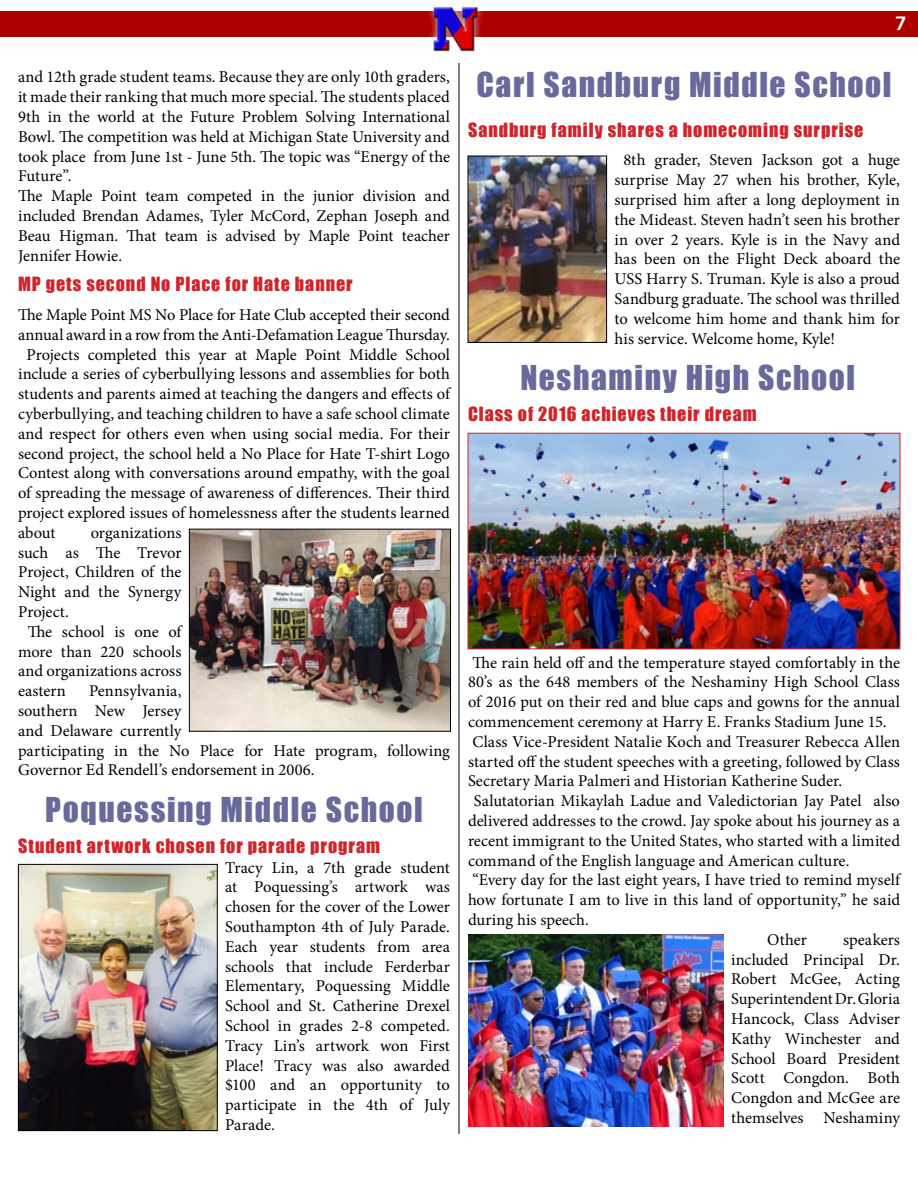
<style>
.page{position:relative;width:918px;height:1188px;background:#fff}
.page>*{position:absolute;margin:0;border:0;box-sizing:border-box;transform-origin:0 0}
.t1{font:31.5px "Impact";letter-spacing:.05em;color:#69699e}
.t2{font:18px "Impact";letter-spacing:.055em;color:#d2232a}
.t3{font:700 18px "News Gothic";color:#fff}
.t4{font:16.5px/19.8px "Minion Pro";color:#000;text-align:justify}
</style>
<div class="page">
<div style="left:0;top:11px;width:918px;height:26px;background:#ac0000"></div>
<div style="left:426px;top:0;width:60px;height:56px;background:#fff;opacity:.75"></div>
<img style="left:431px;top:4px;width:49px;height:49px">
<hr style="left:459px;top:63px;width:1px;height:1071px;background:#000">
<img style="left:191px;top:531px;width:258px;height:199px">
<div style="left:189px;top:529px;width:262px;height:203px;border:1px solid #000"></div>
<img style="left:20px;top:866px;width:196px;height:263px">
<div style="left:18px;top:864px;width:200px;height:267px;border:1px solid #000"></div>
<img style="left:470px;top:158px;width:135px;height:183px">
<div style="left:468px;top:156px;width:139px;height:187px;border:1px solid #000"></div>
<img style="left:470px;top:435px;width:428px;height:212px">
<div style="left:468px;top:433px;width:432px;height:216px;border:1px solid #d2232a"></div>
<img style="left:468px;top:934px;width:256px;height:193px">
<p class="t4" style="left:18px;top:67px;width:434px;text-align:left">and 12th grade student teams. Because they are only 10th graders, it made their ranking that much more special. The students placed 9th in the world at the Future Problem Solving International Bowl. The competition was held at Michigan State University and took place from June 1st - June 5th. The topic was “Energy of the Future”.<br>The Maple Point team competed in the junior division and included Brendan Adames, Tyler McCord, Zephan Joseph and Beau Higman. That team is advised by Maple Point teacher Jennifer Howie.</p>
<p class="t2" style="left:18px;top:270px;width:336px">MP gets second No Place for Hate banner</p>
<p class="t4" style="left:18px;top:305px;width:434px">The Maple Point MS No Place for Hate Club accepted their second</p>
<p class="t4" style="left:18px;top:325px;width:433px">annual award in a row from the Anti-Defamation League Thursday.</p>
<p class="t4" style="left:26px;top:345px;width:425px">Projects completed this year at Maple Point Middle School</p>
<p class="t4" style="left:18px;top:364px;width:434px">include a series of cyberbullying lessons and assemblies for both</p>
<p class="t4" style="left:18px;top:384px;width:433px">students and parents aimed at teaching the dangers and effects of</p>
<p class="t4" style="left:18px;top:404px;width:433px">cyberbullying, and teaching children to have a safe school climate</p>
<p class="t4" style="left:18px;top:424px;width:433px">and respect for others even when using social media. For their</p>
<p class="t4" style="left:18px;top:444px;width:433px">second project, the school held a No Place for Hate T-shirt Logo</p>
<p class="t4" style="left:18px;top:463px;width:433px">Contest along with conversations around empathy, with the goal</p>
<p class="t4" style="left:18px;top:483px;width:433px">of spreading the message of awareness of differences. Their third</p>
<p class="t4" style="left:18px;top:503px;width:433px">project explored issues of homelessness after the students learned</p>
<p class="t4" style="left:18px;top:523px;width:39px">about</p>
<p class="t4" style="left:91px;top:523px;width:92px">organizations</p>
<p class="t4" style="left:18px;top:543px;width:165px">such as The Trevor</p>
<p class="t4" style="left:18px;top:562px;width:165px">Project, Children of the</p>
<p class="t4" style="left:18px;top:582px;width:165px">Night and the Synergy</p>
<p class="t4" style="left:18px;top:602px;width:52px">Project.</p>
<p class="t4" style="left:28px;top:622px;width:155px">The school is one of</p>
<p class="t4" style="left:18px;top:642px;width:165px">more than 220 schools</p>
<p class="t4" style="left:18px;top:661px;width:165px">and organizations across</p>
<p class="t4" style="left:18px;top:681px;width:49px">eastern</p>
<p class="t4" style="left:18px;top:681px;width:434px;text-align:left;text-indent:71px">Pennsylvania,<br>southern New Jersey<br>and Delaware currently<br>participating in the No Place for Hate program, following<br>Governor Ed Rendell’s endorsement in 2006.</p>
<h1 class="t1" style="left:45px;top:786px;width:379px">Poquessing Middle School</h1>
<p class="t2" style="left:18px;top:832px;width:364px">Student artwork chosen for parade program</p>
<p class="t4" style="left:225px;top:858px;width:226px">Tracy Lin, a 7th grade student at Poquessing’s artwork was chosen for the cover of the Lower Southampton 4th of July Parade.<br>Each year students from area schools that include Ferderbar Elementary, Poquessing Middle School and St. Catherine Drexel School in grades 2-8 competed.<br>Tracy Lin’s artwork won First Place! Tracy was also awarded $100 and an opportunity to participate in the 4th of July Parade.</p>
<p class="t3" style="left:895px;top:13px;width:13px">7</p>
<h1 class="t1" style="left:477px;top:60px;width:416px">Carl Sandburg Middle School</h1>
<p class="t2" style="left:468px;top:115px;width:397px">Sandburg family shares a homecoming surprise</p>
<p class="t4" style="left:614px;top:150px;width:287px;text-indent:9px">8th grader, Steven Jackson got a huge surprise May 27 when his brother, Kyle, surprised him after a long deployment in the Mideast. Steven hadn’t seen his brother in over 2 years. Kyle is in the Navy and has been on the Flight Deck aboard the USS Harry S. Truman. Kyle is also a proud Sandburg graduate. The school was thrilled to welcome him home and thank him for his service. Welcome home, Kyle!</p>
<h1 class="t1" style="left:520px;top:354px;width:336px">Neshaminy High School</h1>
<p class="t2" style="left:468px;top:400px;width:290px">Class of 2016 achieves their dream</p>
<p class="t4" style="left:472px;top:652px;width:429px">The rain held off and the temperature stayed comfortably in the</p>
<p class="t4" style="left:468px;top:672px;width:434px">80’s as the 648 members of the Neshaminy High School Class</p>
<p class="t4" style="left:468px;top:692px;width:434px">of 2016 put on their red and blue caps and gowns for the annual</p>
<p class="t4" style="left:468px;top:712px;width:420px">commencement ceremony at Harry E. Franks Stadium June 15.</p>
<p class="t4" style="left:473px;top:732px;width:429px">Class Vice-President Natalie Koch and Treasurer Rebecca Allen</p>
<p class="t4" style="left:468px;top:751px;width:433px">started off the student speeches with a greeting, followed by Class</p>
<p class="t4" style="left:468px;top:771px;width:376px">Secretary Maria Palmeri and Historian Katherine Suder.</p>
<p class="t4" style="left:474px;top:791px;width:428px">Salutatorian Mikaylah Ladue and Valedictorian Jay Patel also</p>
<p class="t4" style="left:468px;top:811px;width:434px">delivered addresses to the crowd. Jay spoke about his journey as a</p>
<p class="t4" style="left:468px;top:831px;width:434px">recent immigrant to the United States, who started with a limited</p>
<p class="t4" style="left:468px;top:850px;width:383px">command of the English language and American culture.</p>
<p class="t4" style="left:472px;top:870px;width:429px">“Every day for the last eight years, I have tried to remind myself</p>
<p class="t4" style="left:468px;top:890px;width:434px">how fortunate I am to live in this land of opportunity,” he said</p>
<p class="t4" style="left:468px;top:910px;width:122px">during his speech.</p>
<p class="t4" style="left:767px;top:930px;width:41px">Other</p>
<p class="t4" style="left:731px;top:930px;width:170px;text-indent:112px">speakers included Principal Dr.<br>Robert McGee, Acting Superintendent Dr. Gloria Hancock, Class Adviser Kathy Winchester and School Board President Scott Congdon. Both Congdon and McGee are themselves Neshaminy</p>
</div>
